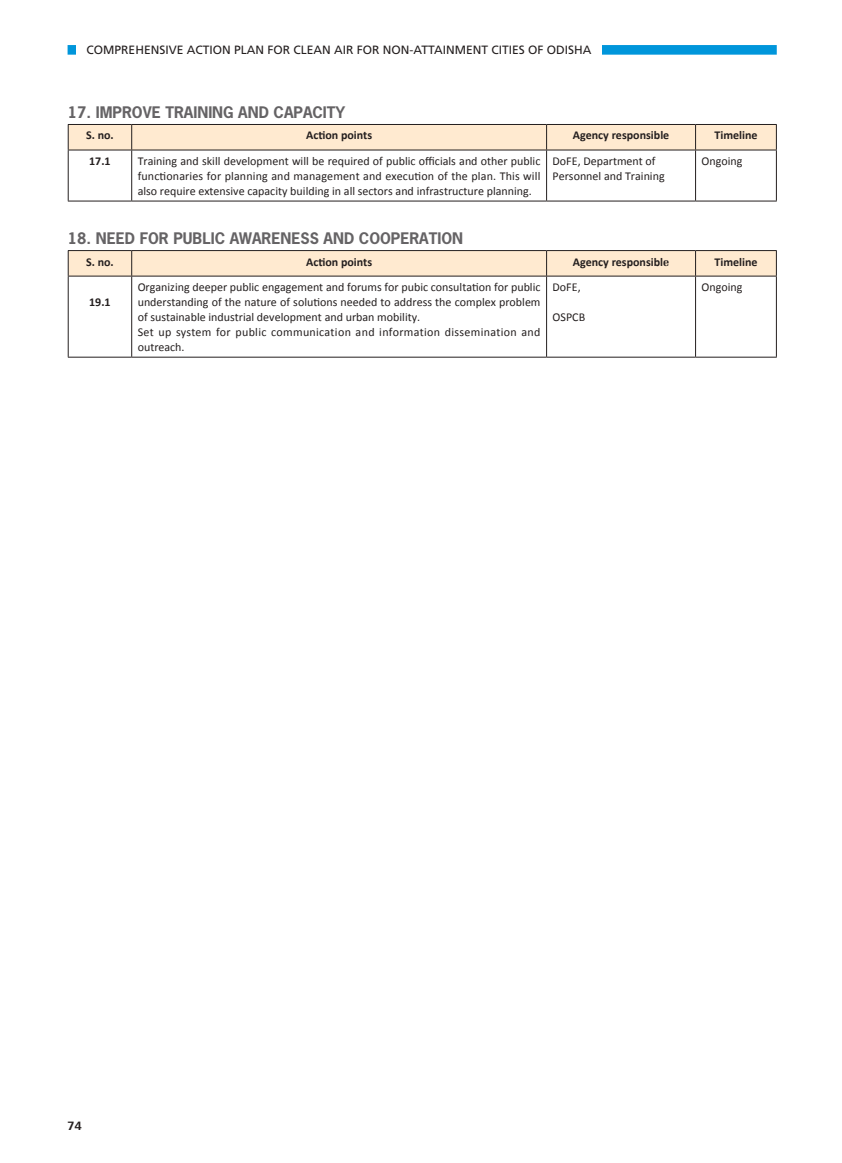
<style>
.page{position:relative;width:842px;height:1163px;background:#fff}
.page>*{position:absolute;margin:0;border:0;box-sizing:border-box;transform-origin:0 0}
.t1{font:700 15px "News Gothic";color:#656365}
.t2{font:12px/15px "Calibri";color:#241f1f}
.t3{font:700 12px "Calibri";color:#241f1f}
.t4{font:12px "Frutiger";color:#241f1f}
.t5{font:700 condensed 12px "Frutiger";color:#241f1f;scale:1.2 1}
.s1{font-family:"Melior"}
</style>
<div class="page">
<div style="left:68px;top:45px;width:708px;height:10px;background:#0096db"></div>
<div style="left:76px;top:44px;width:525px;height:18px;background:#fff"></div>
<hr style="left:68px;top:150px;width:1px;height:51px;background:#241f1f">
<hr style="left:131px;top:150px;width:1px;height:51px;background:#241f1f">
<hr style="left:546px;top:150px;width:1px;height:51px;background:#241f1f">
<hr style="left:695px;top:150px;width:1px;height:51px;background:#241f1f">
<hr style="left:775px;top:150px;width:1px;height:51px;background:#241f1f">
<hr style="left:68px;top:201px;width:64px;height:1px;background:#241f1f">
<hr style="left:132px;top:201px;width:414px;height:1px;background:#241f1f">
<hr style="left:546px;top:201px;width:149px;height:1px;background:#241f1f">
<hr style="left:695px;top:201px;width:81px;height:1px;background:#241f1f">
<hr style="left:68px;top:150px;width:64px;height:1px;background:#241f1f">
<hr style="left:132px;top:150px;width:414px;height:1px;background:#241f1f">
<hr style="left:546px;top:150px;width:149px;height:1px;background:#241f1f">
<svg style="left:68px;top:124px;width:708px;height:26px"></svg>
<hr style="left:695px;top:150px;width:81px;height:1px;background:#241f1f">
<hr style="left:68px;top:276px;width:1px;height:81px;background:#241f1f">
<hr style="left:131px;top:276px;width:1px;height:81px;background:#241f1f">
<hr style="left:546px;top:276px;width:1px;height:81px;background:#241f1f">
<hr style="left:695px;top:276px;width:1px;height:81px;background:#241f1f">
<hr style="left:775px;top:276px;width:1px;height:81px;background:#241f1f">
<hr style="left:68px;top:357px;width:64px;height:1px;background:#241f1f">
<hr style="left:132px;top:357px;width:414px;height:1px;background:#241f1f">
<hr style="left:546px;top:357px;width:149px;height:1px;background:#241f1f">
<hr style="left:695px;top:357px;width:81px;height:1px;background:#241f1f">
<hr style="left:695px;top:276px;width:81px;height:1px;background:#241f1f">
<hr style="left:546px;top:276px;width:149px;height:1px;background:#241f1f">
<hr style="left:132px;top:276px;width:414px;height:1px;background:#241f1f">
<svg style="left:68px;top:250px;width:708px;height:26px"></svg>
<hr style="left:68px;top:276px;width:64px;height:1px;background:#241f1f">
<p class="t4" style="left:87px;top:43px;width:506px">COMPREHENSIVE ACTION PLAN FOR CLEAN AIR FOR NON-ATTAINMENT CITIES OF ODISHA</p>
<p class="t1" style="left:68px;top:102px;width:279px">17. IMPROVE TRAINING AND CAPACITY</p>
<p class="t3" style="left:86px;top:128px;width:29px">S. no.</p>
<p class="t3" style="left:306px;top:128px;width:68px">Action points</p>
<p class="t3" style="left:572px;top:128px;width:98px">Agency responsible</p>
<p class="t3" style="left:714px;top:128px;width:45px">Timeline</p>
<p class="t3" style="left:89px;top:153px;width:23px">17.1</p>
<p class="t2" style="left:138px;top:153px;width:404px;text-align:justify">Training and skill development will be required of public officials and other public functionaries for planning and management and execution of the plan. This will also require extensive capacity building in all sectors and infrastructure planning.</p>
<p class="t2" style="left:552px;top:153px;width:114px">DoFE, Department of<br>Personnel and Training</p>
<p class="t2" style="left:701px;top:153px;width:42px">Ongoing</p>
<p class="t1" style="left:68px;top:228px;width:397px">18. NEED FOR PUBLIC AWARENESS AND COOPERATION</p>
<p class="t3" style="left:86px;top:254px;width:29px">S. no.</p>
<p class="t3" style="left:306px;top:254px;width:68px">Action points</p>
<p class="t3" style="left:573px;top:254px;width:98px">Agency responsibl<span class="s1">e</span></p>
<p class="t3" style="left:714px;top:254px;width:45px">Timeline</p>
<p class="t3" style="left:89px;top:294px;width:23px">19.1</p>
<p class="t2" style="left:138px;top:279px;width:404px">Organizing deeper public engagement and forums for pubic consultation for public understanding of the nature of solutions needed to address the complex problem of sustainable industrial development and urban mobility.<br>Set up system for public communication and information dissemination and outreach.</p>
<p class="t2" style="left:552px;top:279px;width:30px">DoFE,</p>
<p class="t2" style="left:701px;top:279px;width:42px">Ongoing</p>
<p class="t2" style="left:552px;top:309px;width:34px">OSPCB</p>
<p class="t5" style="left:67px;top:1118px;width:14px">74</p>
</div>
